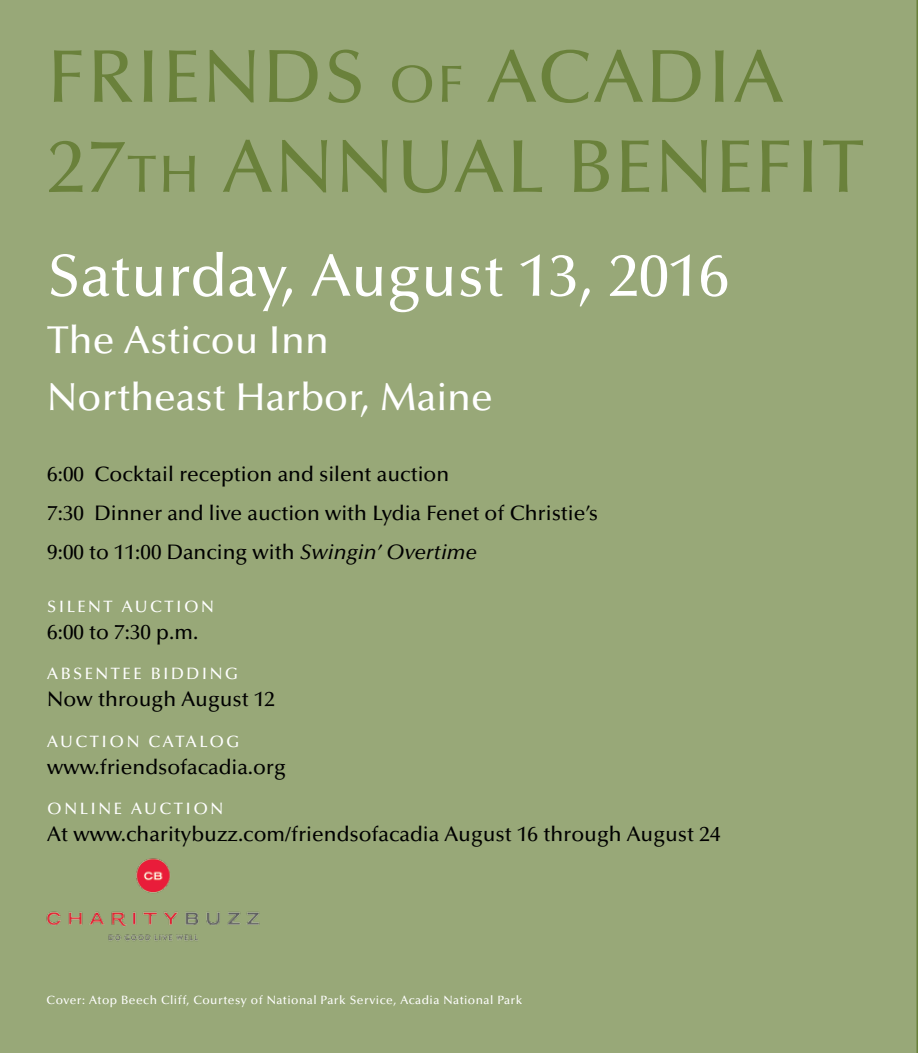
<style>
.page{position:relative;width:918px;height:1053px;background:#98a878}
.page>*{position:absolute;margin:0;border:0;box-sizing:border-box;transform-origin:0 0}
.t1{font:500 75px/90px "Optima LT";letter-spacing:.03em;color:#6a813b}
.t2{font:500 60px "Optima LT";color:#fff}
.t3{font:500 39px/57px "Optima LT";color:#fff}
.t4{font:500 21px/39px "Optima LT";color:#000}
.t5{font:500 16.5px "Optima LT";letter-spacing:.15em;color:#fff}
.t6{font:500 12px "Optima LT";letter-spacing:.04em;color:#fff}
.s1{font-size:52.5px}
.s2{font-style:italic}
</style>
<div class="page">
<div style="left:0;top:830px;width:330px;height:146px;background:#98a878"></div>
<h1 class="t1" style="left:48px;top:33px;width:818px">FRIENDS <span class="s1">of</span> ACADIA<br>27<span class="s1">th</span> ANNUAL BENEFIT</h1>
<h2 class="t2" style="left:47px;top:242px;width:683px">Saturday, August 13, 2016</h2>
<h3 class="t3" style="left:47px;top:312px;width:447px">The Asticou Inn<br>Northeast Harbor, Maine</h3>
<p class="t4" style="left:47px;top:455px;width:552px">6:00 Cocktail reception and silent auction<br>7:30 Dinner and live auction with Lydia Fenet of Christie’s<br>9:00 to 11:00 Dancing with <span class="s2">Swingin’ Overtime</span></p>
<p class="t5" style="left:47px;top:597px;width:168px">SILENT AUCTION</p>
<p class="t4" style="left:47px;top:613px;width:153px">6:00 to 7:30 p.m.</p>
<p class="t5" style="left:47px;top:664px;width:192px">ABSENTEE BIDDING</p>
<p class="t4" style="left:47px;top:680px;width:229px">Now through August 12</p>
<p class="t5" style="left:47px;top:732px;width:194px">AUCTION CATALOG</p>
<p class="t4" style="left:47px;top:748px;width:240px">www.friendsofacadia.org</p>
<p class="t5" style="left:47px;top:799px;width:178px">ONLINE AUCTION</p>
<p class="t4" style="left:47px;top:815px;width:675px">At www.charitybuzz.com/friendsofacadia August 16 through August 24</p>
<p class="t6" style="left:47px;top:994px;width:477px">Cover: Atop Beech Cliff, Courtesy of National Park Service, Acadia National Park</p>
</div>
